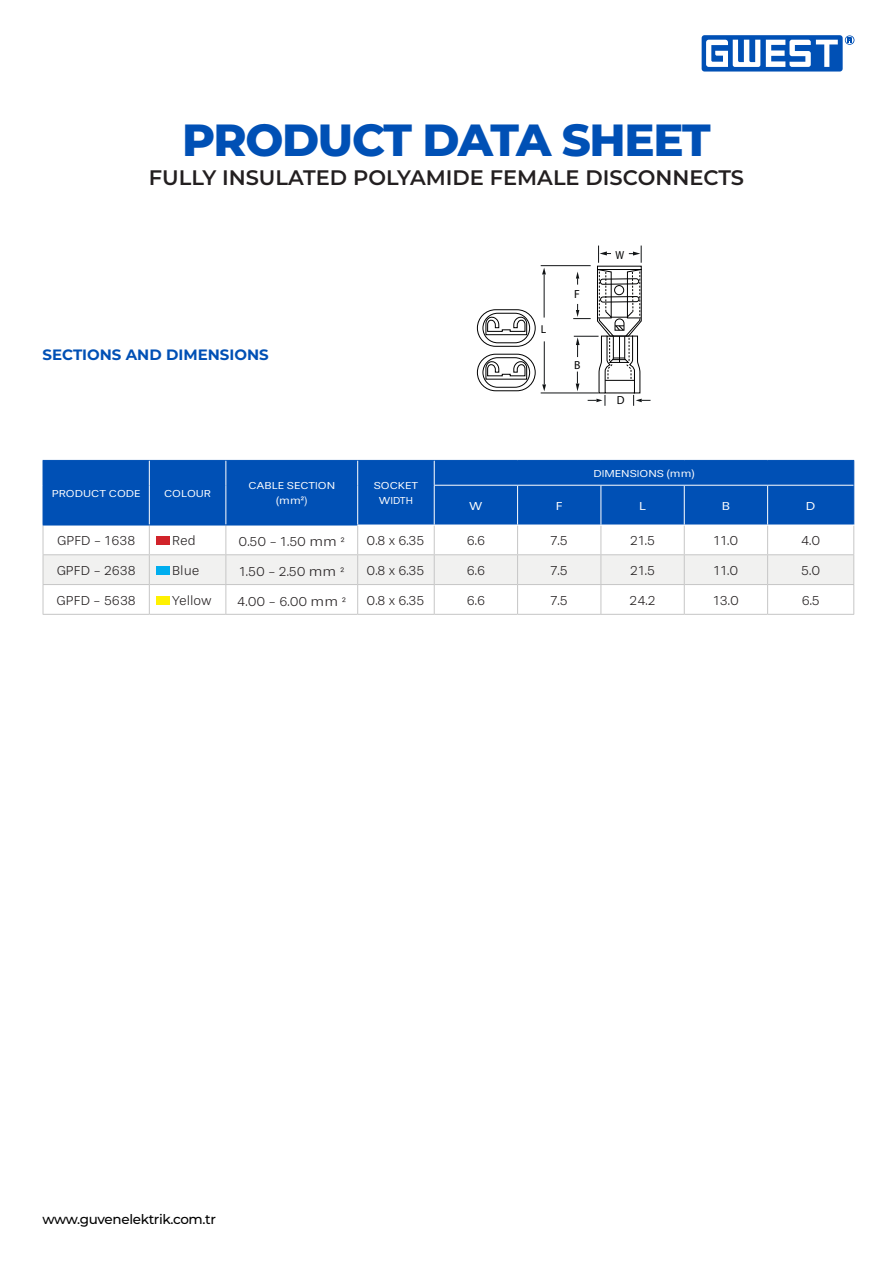
<style>
.page{position:relative;width:893px;height:1263px;background:#fff}
.page>*{position:absolute;margin:0;border:0;box-sizing:border-box;transform-origin:0 0}
.Category_3_Description{font:800 45px "Montserrat";letter-spacing:-.03em;color:#0050b5}
.Category_3_Description-2{font:600 21px "Montserrat";color:#231f20}
.t1{font:700 15px "Montserrat";color:#0050b5}
.TABLO_İÇERİK{font:300 13.5px "Stevie Sans";color:#231f20}
.t2{font:500 13.5px "Montserrat";letter-spacing:-.025em;color:#000}
.TABLO_BAŞLIK{font:12px "Stevie Sans";color:#fff;scale:1.14 1}
.t3{font:11.7px "Myriad Pro";color:#000001}
.t4{font:11.7px "Myriad Pro";color:#000001;scale:.88 1}
.t5{font:11.4px "Myriad Pro";color:#000001}
.TABLO_BAŞLIK-2{font:10.5px "Stevie Sans";color:#fff;scale:1.14 1}
.s1{font-family:"Arial Narrow"}
.s2{font-family:"Roboto Condensed";font-size:12px}
</style>
<div class="page">
<div style="left:702px;top:35px;width:141px;height:36px;background:#0050b5;border-radius:3px"></div>
<svg style="left:706px;top:40px;width:54px;height:27px"></svg>
<svg style="left:766px;top:40px;width:72px;height:27px"></svg>
<svg style="left:845px;top:35px;width:9px;height:10px"></svg>
<div style="left:477px;top:354px;width:58px;height:37px;border:1px solid #000001;border-radius:18px"></div>
<hr style="left:541px;top:265px;width:50px;height:1px;background:#111416">
<hr style="left:544px;top:274px;width:1px;height:44px;background:#111416">
<svg style="left:542px;top:268px;width:4px;height:6px"></svg>
<hr style="left:544px;top:341px;width:1px;height:43px;background:#111416">
<svg style="left:542px;top:384px;width:4px;height:7px"></svg>
<hr style="left:541px;top:393px;width:58px;height:1px;background:#111416">
<div style="left:483px;top:357px;width:47px;height:30px;border:1px solid #000001;border-radius:15px"></div>
<svg style="left:573px;top:246px;width:77px;height:160px"></svg>
<svg style="left:485px;top:361px;width:42px;height:19px"></svg>
<div style="left:477px;top:309px;width:58px;height:38px;border:1px solid #000001;border-radius:18px"></div>
<div style="left:483px;top:313px;width:47px;height:30px;border:1px solid #000001;border-radius:15px"></div>
<svg style="left:485px;top:316px;width:42px;height:19px"></svg>
<div style="left:44px;top:461px;width:809px;height:64px;background:#0050b5"></div>
<hr style="left:434px;top:460px;width:84px;height:1px;background:#0050b5">
<hr style="left:518px;top:460px;width:83px;height:1px;background:#0050b5">
<hr style="left:601px;top:460px;width:83px;height:1px;background:#0050b5">
<hr style="left:684px;top:460px;width:84px;height:1px;background:#0050b5">
<hr style="left:768px;top:460px;width:86px;height:1px;background:#0050b5">
<svg style="left:853px;top:461px;width:1px;height:24px"></svg>
<hr style="left:853px;top:485px;width:1px;height:40px;background:#0050b5">
<hr style="left:434px;top:485px;width:84px;height:1px;background:#fff">
<hr style="left:518px;top:485px;width:83px;height:1px;background:#fff">
<hr style="left:517px;top:486px;width:1px;height:39px;background:#fff">
<hr style="left:601px;top:485px;width:83px;height:1px;background:#fff">
<hr style="left:601px;top:486px;width:1px;height:39px;background:#fff">
<hr style="left:684px;top:485px;width:84px;height:1px;background:#fff">
<hr style="left:684px;top:486px;width:1px;height:39px;background:#fff">
<hr style="left:768px;top:485px;width:85px;height:1px;background:#fff">
<hr style="left:767px;top:486px;width:1px;height:39px;background:#fff">
<hr style="left:43px;top:614px;width:106px;height:1px;background:#c6c6c6">
<hr style="left:149px;top:614px;width:77px;height:1px;background:#c6c6c6">
<hr style="left:226px;top:614px;width:132px;height:1px;background:#c6c6c6">
<hr style="left:358px;top:614px;width:76px;height:1px;background:#c6c6c6">
<hr style="left:434px;top:614px;width:84px;height:1px;background:#c6c6c6">
<hr style="left:518px;top:614px;width:83px;height:1px;background:#c6c6c6">
<hr style="left:601px;top:614px;width:83px;height:1px;background:#c6c6c6">
<hr style="left:684px;top:614px;width:84px;height:1px;background:#c6c6c6">
<hr style="left:768px;top:614px;width:86px;height:1px;background:#c6c6c6">
<hr style="left:358px;top:460px;width:76px;height:1px;background:#0050b5">
<svg style="left:434px;top:461px;width:1px;height:24px"></svg>
<hr style="left:434px;top:486px;width:1px;height:39px;background:#fff">
<hr style="left:43px;top:460px;width:106px;height:1px;background:#0050b5">
<svg style="left:43px;top:461px;width:1px;height:24px"></svg>
<hr style="left:149px;top:460px;width:77px;height:1px;background:#0050b5">
<hr style="left:226px;top:460px;width:132px;height:1px;background:#0050b5">
<hr style="left:43px;top:485px;width:1px;height:40px;background:#0050b5">
<svg style="left:149px;top:461px;width:1px;height:24px"></svg>
<svg style="left:225px;top:461px;width:1px;height:24px"></svg>
<svg style="left:357px;top:461px;width:1px;height:24px"></svg>
<hr style="left:149px;top:485px;width:1px;height:40px;background:#fff">
<hr style="left:225px;top:485px;width:1px;height:40px;background:#fff">
<hr style="left:357px;top:485px;width:1px;height:40px;background:#fff">
<svg style="left:43px;top:525px;width:811px;height:89px"></svg>
<p class="Category_3_Description" style="left:182px;top:107px;width:530px">PRODUCT DATA SHEET</p>
<p class="Category_3_Description-2" style="left:149px;top:162px;width:597px">FULLY INSULATED POLYAMIDE FEMALE DISCONNECTS</p>
<p class="t1" style="left:43px;top:344px;width:228px">SECTIONS AND DIMENSIONS</p>
<p class="TABLO_BAŞLIK-2" style="left:52px;top:487px;width:79px">PRODUCT CODE</p>
<p class="TABLO_BAŞLIK-2" style="left:164px;top:487px;width:43px">COLOUR</p>
<p class="TABLO_BAŞLIK-2" style="left:248px;top:480px;width:78px">CABLE SECTION</p>
<p class="TABLO_BAŞLIK-2" style="left:276px;top:494px;width:29px">(mm<span class="s1">²)</span></p>
<p class="TABLO_BAŞLIK-2" style="left:374px;top:480px;width:40px">SOCKET</p>
<p class="TABLO_BAŞLIK-2" style="left:379px;top:494px;width:32px">WIDTH</p>
<p class="t5" style="left:541px;top:322px;width:7px">L</p>
<p class="t3" style="left:574px;top:287px;width:7px">F</p>
<p class="t3" style="left:574px;top:358px;width:8px">B</p>
<p class="t4" style="left:616px;top:248px;width:11px">W</p>
<p class="t3" style="left:617px;top:393px;width:9px">D</p>
<p class="TABLO_BAŞLIK-2" style="left:593px;top:467px;width:90px">DIMENSIONS (mm)</p>
<p class="TABLO_BAŞLIK" style="left:469px;top:499px;width:13px">W</p>
<p class="TABLO_BAŞLIK" style="left:556px;top:499px;width:8px">F</p>
<p class="TABLO_BAŞLIK" style="left:639px;top:499px;width:7px">L</p>
<p class="TABLO_BAŞLIK" style="left:722px;top:499px;width:9px">B</p>
<p class="TABLO_BAŞLIK" style="left:806px;top:499px;width:10px">D</p>
<p class="TABLO_İÇERİK" style="left:57px;top:533px;width:80px">GPFD - 1638</p>
<p class="TABLO_İÇERİK" style="left:172px;top:533px;width:25px">Red</p>
<p class="TABLO_İÇERİK" style="left:239px;top:534px;width:108px">0.50 - 1.50 mm <span class="s2">²</span></p>
<p class="TABLO_İÇERİK" style="left:367px;top:533px;width:59px">0.8 x 6.35</p>
<p class="TABLO_İÇERİK" style="left:467px;top:533px;width:20px">6.6</p>
<p class="TABLO_İÇERİK" style="left:551px;top:533px;width:18px">7.5</p>
<p class="TABLO_İÇERİK" style="left:630px;top:533px;width:26px">21.5</p>
<p class="TABLO_İÇERİK" style="left:713px;top:533px;width:26px">11.0</p>
<p class="TABLO_İÇERİK" style="left:801px;top:533px;width:21px">4.0</p>
<p class="TABLO_İÇERİK" style="left:57px;top:563px;width:81px">GPFD - 2638</p>
<p class="TABLO_İÇERİK" style="left:172px;top:563px;width:29px">Blue</p>
<p class="TABLO_İÇERİK" style="left:239px;top:564px;width:107px">1.50 - 2.50 mm <span class="s2">²</span></p>
<p class="TABLO_İÇERİK" style="left:367px;top:563px;width:59px">0.8 x 6.35</p>
<p class="TABLO_İÇERİK" style="left:467px;top:563px;width:20px">6.6</p>
<p class="TABLO_İÇERİK" style="left:551px;top:563px;width:18px">7.5</p>
<p class="TABLO_İÇERİK" style="left:630px;top:563px;width:26px">21.5</p>
<p class="TABLO_İÇERİK" style="left:713px;top:563px;width:26px">11.0</p>
<p class="TABLO_İÇERİK" style="left:801px;top:563px;width:20px">5.0</p>
<p class="TABLO_İÇERİK" style="left:57px;top:592px;width:81px">GPFD - 5638</p>
<p class="TABLO_İÇERİK" style="left:172px;top:592px;width:41px">Yellow</p>
<p class="TABLO_İÇERİK" style="left:237px;top:594px;width:110px">4.00 - 6.00 mm <span class="s2">²</span></p>
<p class="TABLO_İÇERİK" style="left:367px;top:592px;width:59px">0.8 x 6.35</p>
<p class="TABLO_İÇERİK" style="left:467px;top:592px;width:20px">6.6</p>
<p class="TABLO_İÇERİK" style="left:551px;top:592px;width:18px">7.5</p>
<p class="TABLO_İÇERİK" style="left:630px;top:592px;width:27px">24.2</p>
<p class="TABLO_İÇERİK" style="left:713px;top:592px;width:27px">13.0</p>
<p class="TABLO_İÇERİK" style="left:802px;top:592px;width:20px">6.5</p>
<p class="t2" style="left:43px;top:1209px;width:175px">www.guvenelektrik.com.tr</p>
</div>
